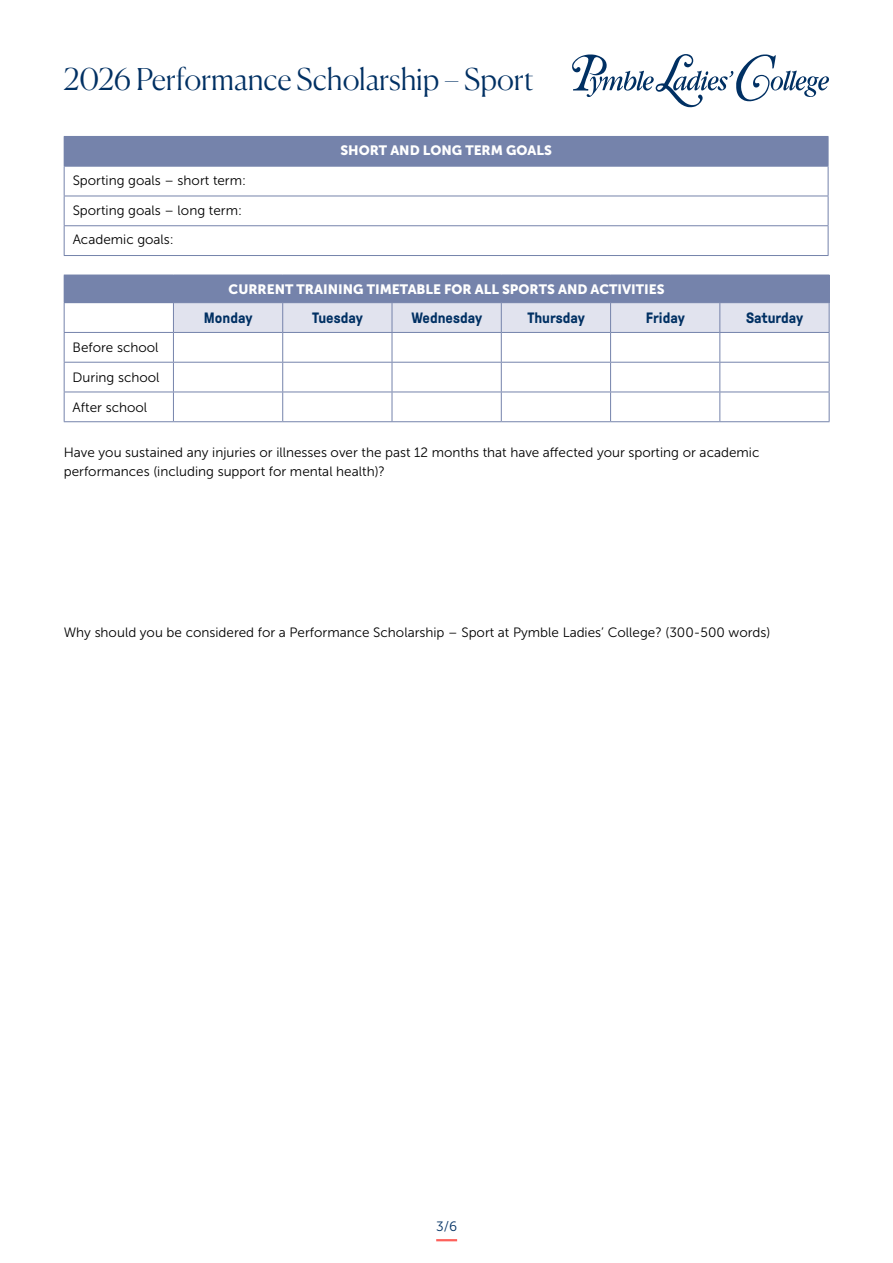
<style>
.page{position:relative;width:893px;height:1263px;background:#fff}
.page>*{position:absolute;margin:0;border:0;box-sizing:border-box;transform-origin:0 0}
.t1{font:300 30px "Canela";color:#003063}
.t2{font:700 15px "GT Pressura";color:#003063}
.t3{font:13.5px/19.5px "Museo Sans 300";color:#000}
.t4{font:13.5px "Museo Sans 900";color:#fff}
.t5{font:13.5px "Museo Sans 300";color:#003063}
</style>
<div class="page">
<hr style="left:436px;top:1239px;width:21px;height:2px;background:#fd605b">
<svg style="left:572px;top:54px;width:257px;height:53px"></svg>
<div style="left:64px;top:136px;width:764px;height:30px;background:#7583ab"></div>
<hr style="left:64px;top:166px;width:764px;height:1px;background:#7583ab">
<hr style="left:64px;top:196px;width:764px;height:1px;background:#7583ab">
<hr style="left:64px;top:225px;width:764px;height:1px;background:#7583ab">
<svg style="left:64px;top:166px;width:1px;height:89px"></svg>
<svg style="left:828px;top:137px;width:1px;height:118px"></svg>
<hr style="left:64px;top:255px;width:764px;height:1px;background:#7583ab">
<div style="left:64px;top:275px;width:765px;height:28px;background:#7583ab"></div>
<hr style="left:64px;top:332px;width:109px;height:1px;background:#7583ab">
<hr style="left:64px;top:362px;width:109px;height:1px;background:#7583ab">
<hr style="left:64px;top:392px;width:109px;height:1px;background:#7583ab">
<svg style="left:64px;top:303px;width:1px;height:118px"></svg>
<svg style="left:173px;top:275px;width:657px;height:146px"></svg>
<hr style="left:64px;top:421px;width:109px;height:1px;background:#7583ab">
<hr style="left:173px;top:421px;width:110px;height:1px;background:#7583ab">
<hr style="left:283px;top:421px;width:109px;height:1px;background:#7583ab">
<hr style="left:392px;top:421px;width:109px;height:1px;background:#7583ab">
<hr style="left:501px;top:421px;width:110px;height:1px;background:#7583ab">
<hr style="left:611px;top:421px;width:109px;height:1px;background:#7583ab">
<hr style="left:720px;top:421px;width:109px;height:1px;background:#7583ab">
<h1 class="t1" style="left:64px;top:56px;width:471px">2026 Performance Scholarship – Sport</h1>
<p class="t4" style="left:340px;top:143px;width:213px">SHORT AND LONG TERM GOALS</p>
<p class="t3" style="left:73px;top:171px;width:175px">Sporting goals – short term:</p>
<p class="t3" style="left:73px;top:200px;width:171px">Sporting goals – long term:</p>
<p class="t3" style="left:73px;top:230px;width:103px">Academic goals:</p>
<p class="t4" style="left:229px;top:281px;width:437px">CURRENT TRAINING TIMETABLE FOR ALL SPORTS AND ACTIVITIES</p>
<p class="t2" style="left:204px;top:310px;width:50px">Monday</p>
<p class="t2" style="left:312px;top:310px;width:52px">Tuesday</p>
<p class="t2" style="left:411px;top:310px;width:72px">Wednesday</p>
<p class="t2" style="left:527px;top:310px;width:59px">Thursday</p>
<p class="t2" style="left:646px;top:310px;width:40px">Friday</p>
<p class="t2" style="left:746px;top:310px;width:59px">Saturday</p>
<p class="t3" style="left:73px;top:338px;width:87px">Before school</p>
<p class="t3" style="left:73px;top:368px;width:88px">During school</p>
<p class="t3" style="left:73px;top:398px;width:76px">After school</p>
<p class="t3" style="left:64px;top:442px;width:697px">Have you sustained any injuries or illnesses over the past 12 months that have affected your sporting or academic performances (including support for mental health)?</p>
<p class="t3" style="left:64px;top:623px;width:708px">Why should you be considered for a Performance Scholarship – Sport at Pymble Ladies’ College? (300-500 words)</p>
<p class="t5" style="left:436px;top:1219px;width:22px">3/6</p>
</div>
